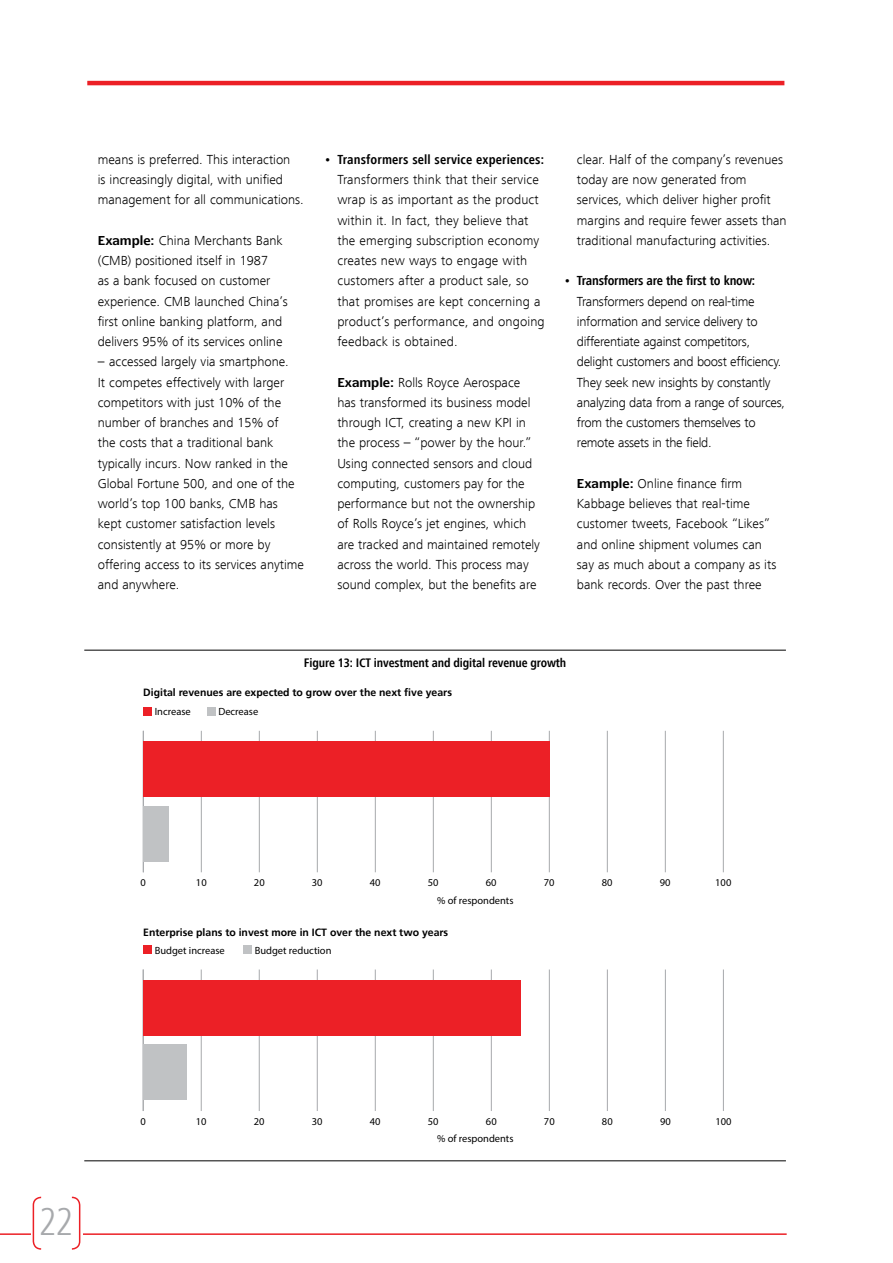
<style>
.page{position:relative;width:893px;height:1263px;background:#fff}
.page>*{position:absolute;margin:0;border:0;box-sizing:border-box;transform-origin:0 0}
.t1{font:300 condensed 40.5px "Frutiger Next LT";color:#a7a9ac}
.t2{font:300 13.5px/20.2px "Frutiger Next LT";color:#000}
.t3{font:300 13.5px/20.2px "Frutiger Next LT";letter-spacing:-.02em;color:#000}
.t4{font:700 condensed 13.5px "Frutiger Next LT";letter-spacing:.01em;color:#000}
.t5{font:700 condensed 13.5px "Frutiger Next LT";letter-spacing:-.02em;color:#000}
.t6{font:700 condensed 12.75px "Frutiger Next LT";letter-spacing:-.01em;color:#000}
.t7{font:10.5px "Frutiger";color:#000}
.t8{font:700 10.5px "Frutiger";color:#000}
.s1{font-weight:700}
</style>
<div class="page">
<hr style="left:87px;top:81px;width:697px;height:4px;background:#ec2026">
<hr style="left:0;top:1233px;width:787px;height:2px;background:#ec2026">
<div style="left:31px;top:1196px;width:51px;height:54px;background:#fff"></div>
<svg style="left:71px;top:1196px;width:10px;height:54px"></svg>
<svg style="left:32px;top:1196px;width:10px;height:54px"></svg>
<hr style="left:201px;top:969px;width:1px;height:142px;background:#a7a9ac">
<hr style="left:259px;top:969px;width:1px;height:142px;background:#a7a9ac">
<hr style="left:317px;top:969px;width:1px;height:142px;background:#a7a9ac">
<hr style="left:375px;top:969px;width:1px;height:142px;background:#a7a9ac">
<hr style="left:433px;top:969px;width:1px;height:142px;background:#a7a9ac">
<hr style="left:491px;top:969px;width:1px;height:142px;background:#a7a9ac">
<hr style="left:549px;top:969px;width:1px;height:142px;background:#a7a9ac">
<hr style="left:607px;top:969px;width:1px;height:142px;background:#a7a9ac">
<hr style="left:665px;top:969px;width:1px;height:142px;background:#a7a9ac">
<hr style="left:723px;top:969px;width:1px;height:142px;background:#a7a9ac">
<hr style="left:143px;top:969px;width:1px;height:142px;background:#a7a9ac">
<div style="left:143px;top:980px;width:377px;height:56px;background:#ec2026"></div>
<div style="left:143px;top:1044px;width:44px;height:56px;background:#c0c2c4"></div>
<div style="left:143px;top:945px;width:9px;height:9px;background:#ec2026"></div>
<div style="left:243px;top:945px;width:9px;height:9px;background:#c0c2c4"></div>
<hr style="left:201px;top:731px;width:1px;height:141px;background:#a7a9ac">
<hr style="left:259px;top:731px;width:1px;height:141px;background:#a7a9ac">
<hr style="left:317px;top:731px;width:1px;height:141px;background:#a7a9ac">
<hr style="left:375px;top:731px;width:1px;height:141px;background:#a7a9ac">
<hr style="left:433px;top:731px;width:1px;height:141px;background:#a7a9ac">
<hr style="left:491px;top:731px;width:1px;height:141px;background:#a7a9ac">
<hr style="left:549px;top:731px;width:1px;height:141px;background:#a7a9ac">
<hr style="left:607px;top:731px;width:1px;height:141px;background:#a7a9ac">
<hr style="left:665px;top:731px;width:1px;height:141px;background:#a7a9ac">
<hr style="left:723px;top:731px;width:1px;height:141px;background:#a7a9ac">
<hr style="left:143px;top:731px;width:1px;height:141px;background:#a7a9ac">
<div style="left:143px;top:707px;width:9px;height:8px;background:#ec2026"></div>
<div style="left:207px;top:707px;width:8px;height:8px;background:#c0c2c4"></div>
<div style="left:143px;top:742px;width:406px;height:55px;background:#ec2026"></div>
<div style="left:143px;top:806px;width:25px;height:55px;background:#c0c2c4"></div>
<hr style="left:84px;top:650px;width:702px;height:1px;background:#000">
<hr style="left:84px;top:1160px;width:702px;height:1px;background:#000">
<p class="t2" style="left:98px;top:149px;width:208px">means is preferred. This interaction<br>is increasingly digital, with unified management for all communications.</p>
<p class="t2" style="left:98px;top:230px;width:191px"><span class="s1">Example:</span> China Merchants Bank (CMB) positioned itself in 1987<br>as a bank focused on customer experience. CMB launched China’s first online banking platform, and delivers 95% of its services online</p>
<p class="t2" style="left:98px;top:352px;width:208px">– accessed largely via smartphone.<br>It competes effectively with larger competitors with just 10% of the number of branches and 15% of<br>the costs that a traditional bank typically incurs. Now ranked in the<br>Global Fortune 500, and one of the world’s top 100 banks, CMB has kept customer satisfaction levels consistently at 95% or more by offering access to its services anytime and anywhere.</p>
<p class="t4" style="left:325px;top:152px;width:221px">• Transformers sell service experiences:</p>
<p class="t2" style="left:337px;top:169px;width:209px">Transformers think that their service wrap is as important as the product within it. In fact, they believe that the emerging subscription economy creates new ways to engage with customers after a product sale, so that promises are kept concerning a product’s performance, and ongoing feedback is obtained.</p>
<p class="t2" style="left:337px;top:372px;width:204px"><span class="s1">Example:</span> Rolls Royce Aerospace has transformed its business model through ICT, creating a new KPI in the process – “power by the hour.” Using connected sensors and cloud computing, customers pay for the performance but not the ownership of Rolls Royce’s jet engines, which are tracked and maintained remotely across the world. This process may sound complex, but the benefits are</p>
<p class="t2" style="left:577px;top:149px;width:211px">clear. Half of the company’s revenues today are now generated from services, which deliver higher profit margins and require fewer assets than traditional manufacturing activities.</p>
<p class="t5" style="left:564px;top:273px;width:193px">• Transformers are the first to know:</p>
<p class="t3" style="left:577px;top:291px;width:210px">Transformers depend on real-time information and service delivery to differentiate against competitors, delight customers and boost efficiency.<br>They seek new insights by constantly analyzing data from a range of sources, from the customers themselves to remote assets in the field.</p>
<p class="t2" style="left:577px;top:473px;width:201px"><span class="s1">Example:</span> Online finance firm<br>Kabbage believes that real-time customer tweets, Facebook “Likes” and online shipment volumes can say as much about a company as its bank records. Over the past three</p>
<p class="t6" style="left:304px;top:656px;width:264px">Figure 13: ICT investment and digital revenue growth</p>
<p class="t8" style="left:143px;top:686px;width:310px">Digital revenues are expected to grow over the next five years</p>
<p class="t7" style="left:155px;top:705px;width:38px">Increase</p>
<p class="t7" style="left:218px;top:705px;width:41px">Decrease</p>
<h1 class="t1" style="left:39px;top:1200px;width:37px">22</h1>
<p class="t7" style="left:141px;top:876px;width:7px">0</p>
<p class="t7" style="left:196px;top:876px;width:12px">10</p>
<p class="t7" style="left:254px;top:876px;width:12px">20</p>
<p class="t7" style="left:312px;top:876px;width:12px">30</p>
<p class="t7" style="left:370px;top:876px;width:12px">40</p>
<p class="t7" style="left:428px;top:876px;width:12px">50</p>
<p class="t7" style="left:486px;top:876px;width:12px">60</p>
<p class="t7" style="left:544px;top:876px;width:12px">70</p>
<p class="t7" style="left:602px;top:876px;width:12px">80</p>
<p class="t7" style="left:660px;top:876px;width:12px">90</p>
<p class="t7" style="left:715px;top:876px;width:18px">100</p>
<p class="t7" style="left:437px;top:894px;width:78px">% of respondents</p>
<p class="t8" style="left:143px;top:926px;width:306px">Enterprise plans to invest more in ICT over the next two years</p>
<p class="t7" style="left:155px;top:944px;width:72px">Budget increase</p>
<p class="t7" style="left:255px;top:944px;width:78px">Budget reduction</p>
<p class="t7" style="left:141px;top:1115px;width:7px">0</p>
<p class="t7" style="left:196px;top:1115px;width:12px">10</p>
<p class="t7" style="left:254px;top:1115px;width:12px">20</p>
<p class="t7" style="left:312px;top:1115px;width:12px">30</p>
<p class="t7" style="left:370px;top:1115px;width:12px">40</p>
<p class="t7" style="left:428px;top:1115px;width:12px">50</p>
<p class="t7" style="left:486px;top:1115px;width:12px">60</p>
<p class="t7" style="left:544px;top:1115px;width:12px">70</p>
<p class="t7" style="left:602px;top:1115px;width:12px">80</p>
<p class="t7" style="left:660px;top:1115px;width:12px">90</p>
<p class="t7" style="left:715px;top:1115px;width:18px">100</p>
<p class="t7" style="left:437px;top:1132px;width:78px">% of respondents</p>
</div>
